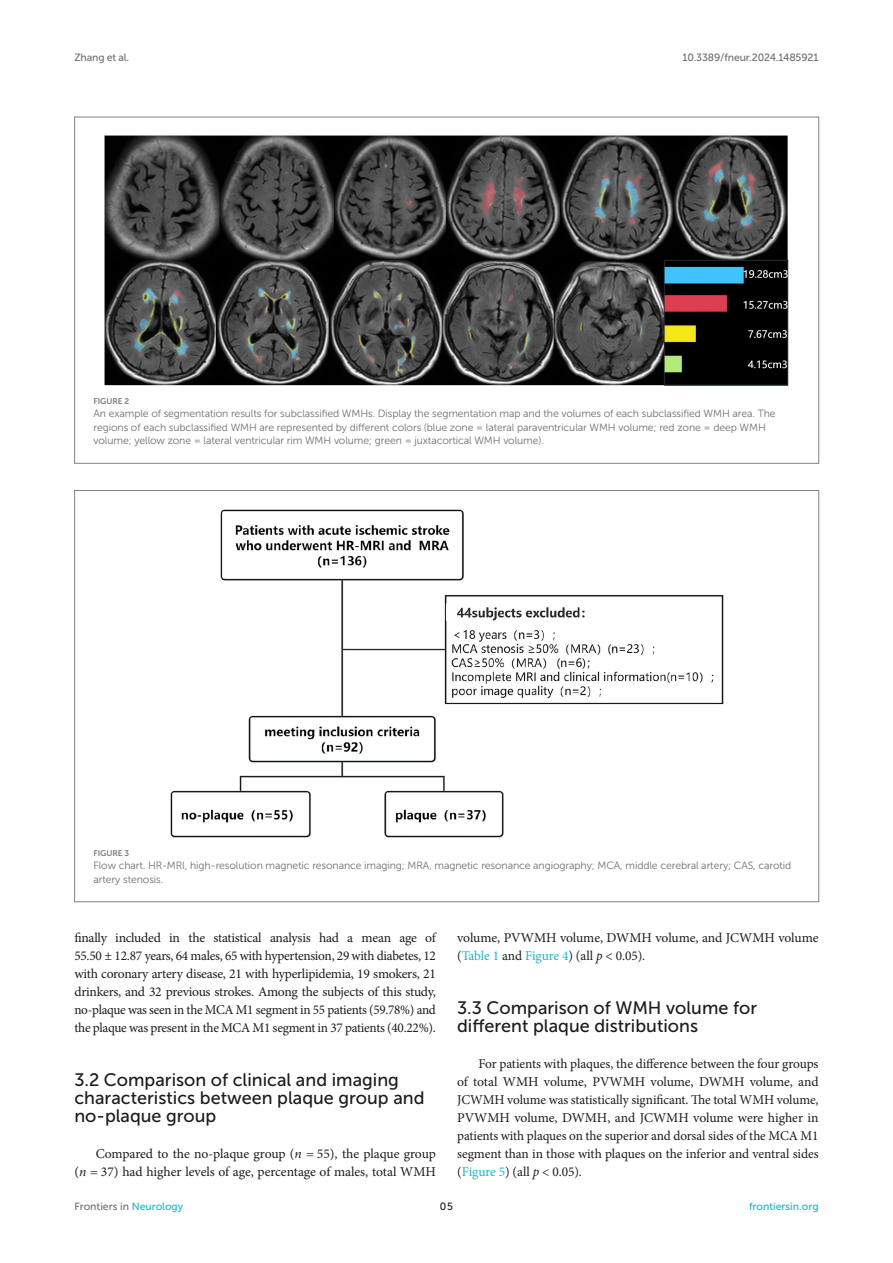
<style>
.page{position:relative;width:893px;height:1263px;background:#fff}
.page>*{position:absolute;margin:0;border:0;box-sizing:border-box;transform-origin:0 0}
.HEAD_2{font:18px/18px "Museo Sans 500";color:#1b1c1b}
.TEXT{font:13.5px/18px "Minion Pro";letter-spacing:-.01em;color:#1b1c1b;text-align:justify}
.FIG_LEG{font:10.5px/13.5px "Museo Sans 300";letter-spacing:-.01em;color:#706f70}
.t1{font:10.5px "Museo Sans 500";letter-spacing:-.015em;color:#706f70}
.t2{font:10.5px "Museo Sans 500";color:#1db5c3}
.t3{font:10.5px "Museo Sans 500";color:#1b1c1b}
.FIG_HD{font:8.25px "Museo Sans 700";letter-spacing:-.01em;color:#7e7f7f}
.s1{font-style:italic}
.s2{color:#1db5c3}
</style>
<div class="page">
<img style="left:104px;top:136px;width:685px;height:249px">
<img style="left:170px;top:509px;width:553px;height:328px">
<p class="t1" style="left:74px;top:51px;width:56px">Zhang et al.</p>
<p class="t1" style="left:682px;top:51px;width:138px">10.3389/fneur.2024.1485921</p>
<p class="FIG_HD" style="left:94px;top:396px;width:37px">FIGURE 2</p>
<p class="FIG_LEG" style="left:94px;top:407px;width:684px">An example of segmentation results for subclassified WMHs. Display the segmentation map and the volumes of each subclassified WMH area. The regions of each subclassified WMH are represented by different colors (blue zone = lateral paraventricular WMH volume; red zone = deep WMH volume; yellow zone = lateral ventricular rim WMH volume; green = juxtacortical WMH volume).</p>
<p class="FIG_HD" style="left:94px;top:848px;width:37px">FIGURE 3</p>
<p class="FIG_LEG" style="left:94px;top:859px;width:699px">Flow chart. HR-MRI, high-resolution magnetic resonance imaging; MRA, magnetic resonance angiography; MCA, middle cerebral artery; CAS, carotid artery stenosis.</p>
<p class="TEXT" style="left:74px;top:929px;width:363px">finally included in the statistical analysis had a mean age of 55.50 ± 12.87 years, 64 males, 65 with hypertension, 29 with diabetes, 12 with coronary artery disease, 21 with hyperlipidemia, 19 smokers, 21 drinkers, and 32 previous strokes. Among the subjects of this study, no-plaque was seen in the MCA M1 segment in 55 patients (59.78%) and the plaque was present in the MCA M1 segment in 37 patients (40.22%).</p>
<p class="HEAD_2" style="left:74px;top:1071px;width:352px">3.2 Comparison of clinical and imaging characteristics between plaque group and no-plaque group</p>
<p class="TEXT" style="left:74px;top:1145px;width:363px;text-align:right">Compared to the no-plaque group (<span class="s1">n</span> = 55), the plaque group<br>(<span class="s1">n</span> = 37) had higher levels of age, percentage of males, total WMH</p>
<p class="TEXT" style="left:457px;top:929px;width:363px">volume, PVWMH volume, DWMH volume, and JCWMH volume (<span class="s2">Table 1</span> and <span class="s2">Figure 4</span>) (all <span class="s1">p</span> &lt; 0.05).</p>
<p class="HEAD_2" style="left:457px;top:999px;width:301px">3.3 Comparison of WMH volume for different plaque distributions</p>
<p class="TEXT" style="left:457px;top:1055px;width:363px;text-indent:21px">For patients with plaques, the difference between the four groups of total WMH volume, PVWMH volume, DWMH volume, and JCWMH volume was statistically significant. The total WMH volume, PVWMH volume, DWMH, and JCWMH volume were higher in patients with plaques on the superior and dorsal sides of the MCA M1 segment than in those with plaques on the inferior and ventral sides (<span class="s2">Figure 5</span>) (all <span class="s1">p</span> &lt; 0.05).</p>
<p class="t1" style="left:74px;top:1200px;width:110px">Frontiers in <span class="s2">Neurology</span></p>
<p class="t3" style="left:440px;top:1200px;width:14px">05</p>
<p class="t2" style="left:749px;top:1200px;width:71px">frontiersin.org</p>
</div>
